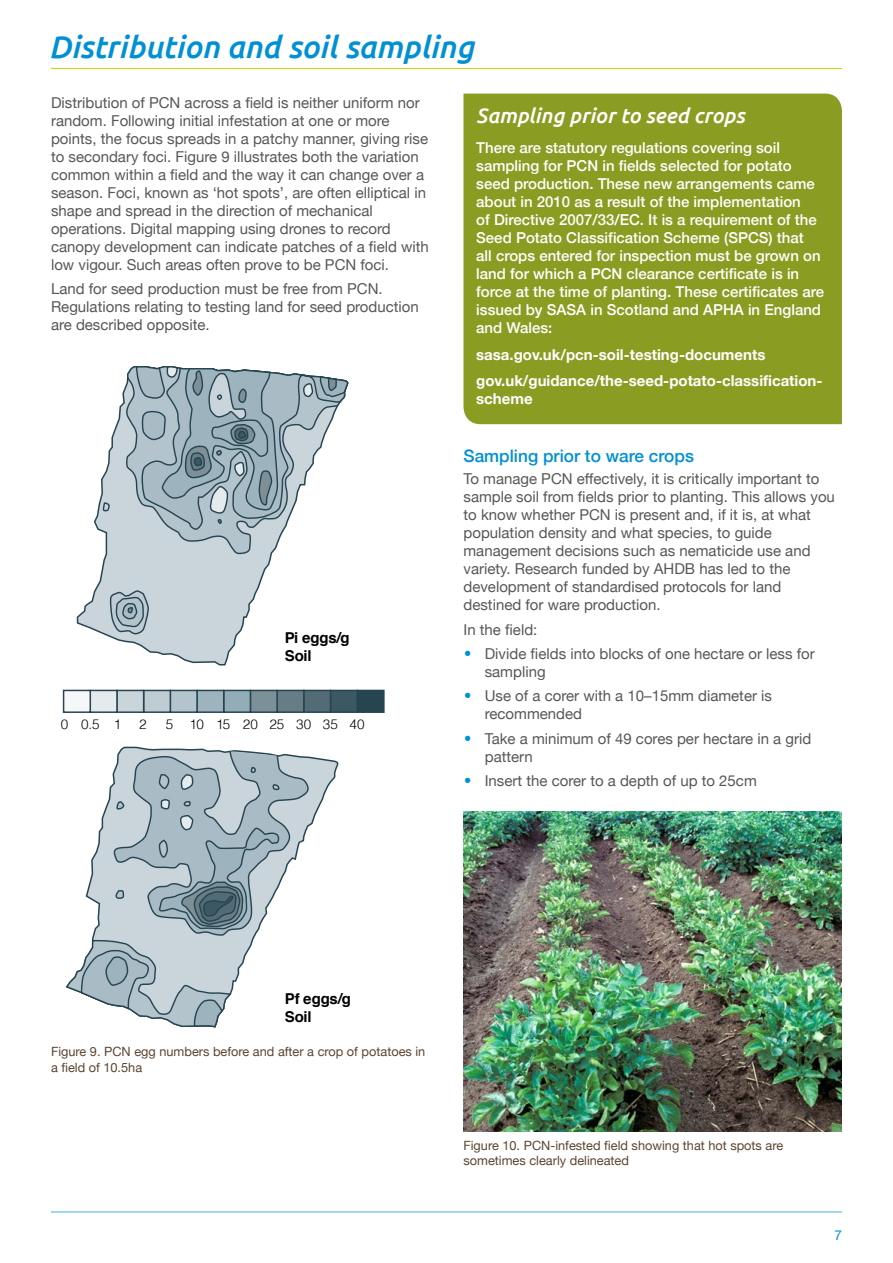
<style>
.page{position:relative;width:893px;height:1263px;background:#fff}
.page>*{position:absolute;margin:0;border:0;box-sizing:border-box;transform-origin:0 0}
.PAGE_TITLE{font:italic 500 31.5px "Ubuntu";color:#0090d4}
.PULLOUT_HEADING{font:italic 500 21px "Ubuntu";color:#fff}
.BLUE_SUB_HEADING_1{font:500 17.25px "Helvetica Neue";color:#0090d4}
.MAIN_BODY{font:15px/18px "Helvetica Neue";color:#575756}
.PULLOUTS_MAIN_TEXT{font:500 15px/18px "Helvetica Neue";color:#fff}
.PULLOUTS_MAIN_TEXT-2{font:700 15px/18px "Helvetica Neue";color:#fff}
.t1{font:700 15px/18px "Helvetica";letter-spacing:-.015em;color:#000}
.t2{font:300 13.5px "Helvetica";letter-spacing:.005em;color:#000}
.t3{font:13.5px "Helvetica Neue";color:#0090d4}
.MAIN_CAPTION{font:12.75px/15.3px "Helvetica Neue";color:#5c4530}
.s1{font-weight:700;font-size:24px;color:#0090d4}
</style>
<div class="page">
<hr style="left:51px;top:1211px;width:791px;height:1px;background:#0090d4">
<hr style="left:51px;top:68px;width:791px;height:1px;background:#c8d300">
<div style="left:357px;top:690px;width:27px;height:22px;background:#264551"></div>
<div style="left:356px;top:690px;width:29px;height:23px;border:2px solid #264551"></div>
<div style="left:330px;top:690px;width:27px;height:22px;background:#3c5863"></div>
<div style="left:330px;top:690px;width:28px;height:23px;border:2px solid #264551"></div>
<div style="left:304px;top:690px;width:26px;height:22px;background:#526b74"></div>
<div style="left:303px;top:690px;width:28px;height:23px;border:2px solid #264551"></div>
<div style="left:277px;top:690px;width:27px;height:22px;background:#677d85"></div>
<div style="left:276px;top:690px;width:29px;height:23px;border:2px solid #264551"></div>
<div style="left:250px;top:690px;width:27px;height:22px;background:#7d9097"></div>
<div style="left:250px;top:690px;width:28px;height:23px;border:2px solid #264551"></div>
<div style="left:224px;top:690px;width:26px;height:22px;background:#92adb8"></div>
<div style="left:223px;top:690px;width:28px;height:23px;border:2px solid #264551"></div>
<div style="left:197px;top:690px;width:27px;height:22px;background:#9db4be"></div>
<div style="left:196px;top:690px;width:28px;height:23px;border:2px solid #264551"></div>
<div style="left:170px;top:690px;width:27px;height:22px;background:#b4c4cd"></div>
<div style="left:170px;top:690px;width:28px;height:23px;border:2px solid #264551"></div>
<div style="left:144px;top:690px;width:26px;height:22px;background:#bfccd3"></div>
<div style="left:143px;top:690px;width:28px;height:23px;border:2px solid #264551"></div>
<div style="left:117px;top:690px;width:27px;height:22px;background:#cad4db"></div>
<div style="left:116px;top:690px;width:28px;height:23px;border:2px solid #264551"></div>
<div style="left:90px;top:690px;width:27px;height:22px;background:#e5eaed"></div>
<div style="left:90px;top:690px;width:28px;height:23px;border:2px solid #264551"></div>
<div style="left:64px;top:690px;width:26px;height:22px;background:#f5f7f8"></div>
<div style="left:63px;top:690px;width:28px;height:23px;border:2px solid #264551"></div>
<svg style="left:76px;top:387px;width:196px;height:279px"></svg>
<svg style="left:109px;top:590px;width:40px;height:45px"></svg>
<svg style="left:102px;top:502px;width:8px;height:11px"></svg>
<svg style="left:125px;top:366px;width:224px;height:189px"></svg>
<svg style="left:120px;top:746px;width:218px;height:80px"></svg>
<svg style="left:65px;top:750px;width:245px;height:278px"></svg>
<img style="left:463px;top:811px;width:379px;height:320px">
<div style="left:463px;top:94px;width:379px;height:330px;background:#8b9c22"></div>
<p class="PAGE_TITLE" style="left:49px;top:28px;width:427px">Distribution and soil sampling</p>
<p class="MAIN_BODY" style="left:51px;top:94px;width:379px">Distribution of PCN across a field is neither uniform nor random. Following initial infestation at one or more points, the focus spreads in a patchy manner, giving rise to secondary foci. Figure 9 illustrates both the variation common within a field and the way it can change over a season. Foci, known as ‘hot spots’, are often elliptical in shape and spread in the direction of mechanical operations. Digital mapping using drones to record canopy development can indicate patches of a field with low vigour. Such areas often prove to be PCN foci.</p>
<p class="MAIN_BODY" style="left:51px;top:281px;width:369px">Land for seed production must be free from PCN.<br>Regulations relating to testing land for seed production are described opposite.</p>
<p class="t1" style="left:285px;top:628px;width:67px">Pi eggs/g<br>Soil</p>
<p class="t2" style="left:61px;top:713px;width:62px">0 0.5 1</p>
<p class="t2" style="left:139px;top:713px;width:9px">2</p>
<p class="t2" style="left:166px;top:713px;width:200px">5 10 15 20 25 30 35 40</p>
<p class="PULLOUT_HEADING" style="left:476px;top:102px;width:270px">Sampling prior to seed crops</p>
<p class="PULLOUTS_MAIN_TEXT" style="left:476px;top:138px;width:349px">There are statutory regulations covering soil sampling for PCN in fields selected for potato seed production. These new arrangements came about in 2010 as a result of the implementation<br>of Directive 2007/33/EC. It is a requirement of the Seed Potato Classification Scheme (SPCS) that<br>all crops entered for inspection must be grown on land for which a PCN clearance certificate is in force at the time of planting. These certificates are issued by SASA in Scotland and APHA in England and Wales:</p>
<p class="PULLOUTS_MAIN_TEXT-2" style="left:476px;top:346px;width:291px">sasa.gov.uk/pcn-soil-testing-documents</p>
<p class="PULLOUTS_MAIN_TEXT-2" style="left:476px;top:372px;width:348px">gov.uk/guidance/the-seed-potato-classification&shy;scheme</p>
<p class="BLUE_SUB_HEADING_1" style="left:463px;top:442px;width:232px">Sampling prior to ware crops</p>
<p class="MAIN_BODY" style="left:463px;top:471px;width:373px">To manage PCN effectively, it is critically important to sample soil from fields prior to planting. This allows you to know whether PCN is present and, if it is, at what population density and what species, to guide management decisions such as nematicide use and variety. Research funded by AHDB has led to the development of standardised protocols for land destined for ware production.</p>
<p class="MAIN_BODY" style="left:463px;top:621px;width:75px">In the field:</p>
<p class="MAIN_BODY" style="left:485px;top:645px;width:332px;text-indent:-21px"><span class="s1">•</span> Divide fields into blocks of one hectare or less for sampling</p>
<p class="MAIN_BODY" style="left:485px;top:688px;width:289px;text-indent:-21px"><span class="s1">•</span> Use of a corer with a 10–15mm diameter is recommended</p>
<p class="MAIN_BODY" style="left:485px;top:730px;width:328px;text-indent:-21px"><span class="s1">•</span> Take a minimum of 49 cores per hectare in a grid pattern</p>
<p class="MAIN_BODY" style="left:463px;top:773px;width:295px"><span class="s1">•</span> Insert the corer to a depth of up to 25cm</p>
<p class="t1" style="left:285px;top:990px;width:68px">Pf eggs/g<br>Soil</p>
<p class="MAIN_CAPTION" style="left:51px;top:1045px;width:376px">Figure 9. PCN egg numbers before and after a crop of potatoes in a field of 10.5ha</p>
<p class="MAIN_CAPTION" style="left:463px;top:1138px;width:321px">Figure 10. PCN-infested field showing that hot spots are sometimes clearly delineated</p>
<p class="t3" style="left:834px;top:1225px;width:9px">7</p>
</div>
